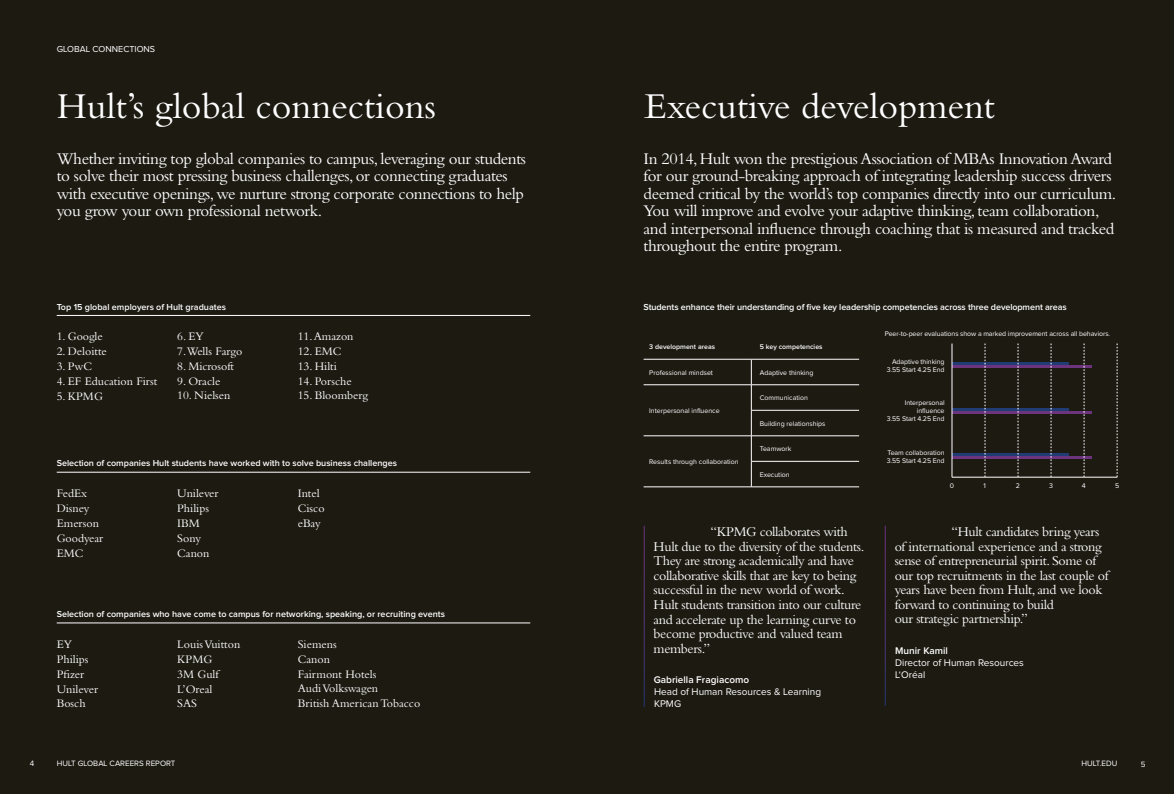
<style>
.page{position:relative;width:1174px;height:794px;background:#fff}
.page>*{position:absolute;margin:0;border:0;box-sizing:border-box;transform-origin:0 0}
.t1{font:38px "Bembo";color:#fff}
.t2{font:17px/17.5px "Bembo";letter-spacing:-.025em;color:#fff}
.t3{font:14px/14.5px "Bembo";letter-spacing:-.025em;color:#fff}
.t4{font:12px/14.8px "Bembo";color:#fff}
.t5{font:10px/12px "Proxima Nova";color:#fff}
.t6{font:600 10px "Proxima Nova";color:#fff}
.t7{font:600 9px "Proxima Nova";color:#fff}
.t8{font:9px "Proxima Nova";color:#fff}
.t9{font:8px "Proxima Nova";color:#fff}
.t10{font:7px/8px "Proxima Nova";letter-spacing:-.01em;color:#fff;text-align:right}
.t11{font:600 7px "Proxima Nova";color:#fff}
</style>
<div class="page">
<div style="left:587px;top:0;width:587px;height:794px;background:#1d1a12"></div>
<div style="left:0;top:0;width:587px;height:794px;background:#1d1a12"></div>
<hr style="left:57px;top:472px;width:473px;height:1px;background:#fff">
<hr style="left:57px;top:623px;width:473px;height:1px;background:#fff">
<hr style="left:57px;top:315px;width:473px;height:1px;background:#fff">
<hr style="left:884px;top:525px;width:1px;height:180px;background:#fff">
<hr style="left:643px;top:525px;width:1px;height:182px;background:#fff">
<hr style="left:643px;top:384px;width:108px;height:1px;background:#fff">
<hr style="left:751px;top:384px;width:108px;height:1px;background:#fff">
<hr style="left:751px;top:410px;width:108px;height:1px;background:#fff">
<hr style="left:643px;top:435px;width:108px;height:1px;background:#fff">
<hr style="left:751px;top:435px;width:108px;height:1px;background:#fff">
<hr style="left:751px;top:461px;width:108px;height:1px;background:#fff">
<svg style="left:751px;top:360px;width:1px;height:126px"></svg>
<hr style="left:643px;top:486px;width:108px;height:1px;background:#fff">
<hr style="left:751px;top:486px;width:108px;height:1px;background:#fff">
<hr style="left:643px;top:359px;width:108px;height:1px;background:#fff">
<hr style="left:751px;top:359px;width:108px;height:1px;background:#fff">
<hr style="left:951px;top:362px;width:117px;height:3px;background:#213b74">
<hr style="left:951px;top:408px;width:117px;height:3px;background:#213b74">
<hr style="left:951px;top:453px;width:117px;height:3px;background:#213b74">
<hr style="left:951px;top:365px;width:140px;height:3px;background:#6b347d">
<hr style="left:951px;top:411px;width:140px;height:2px;background:#6b347d">
<hr style="left:951px;top:456px;width:140px;height:3px;background:#6b347d">
<hr style="left:951px;top:477px;width:166px;height:1px;background:#fff">
<hr style="left:951px;top:343px;width:1px;height:134px;background:#fff">
<svg style="left:984px;top:343px;width:1px;height:134px"></svg>
<svg style="left:1017px;top:343px;width:1px;height:134px"></svg>
<svg style="left:1050px;top:343px;width:1px;height:134px"></svg>
<svg style="left:1083px;top:343px;width:1px;height:134px"></svg>
<svg style="left:1116px;top:343px;width:1px;height:134px"></svg>
<p class="t8" style="left:57px;top:45px;width:100px">GLOBAL CONNECTIONS</p>
<h1 class="t1" style="left:57px;top:84px;width:381px">Hult’s global connections</h1>
<p class="t2" style="left:57px;top:149px;width:471px">Whether inviting top global companies to campus, leveraging our students to solve their most pressing business challenges, or connecting graduates with executive openings, we nurture strong corporate connections to help you grow your own professional network.</p>
<p class="t7" style="left:57px;top:302px;width:171px">Top 15 global employers of Hult graduates</p>
<p class="t4" style="left:57px;top:329px;width:48px">1. Google</p>
<p class="t4" style="left:57px;top:343px;width:52px">2. Deloitte</p>
<p class="t4" style="left:57px;top:358px;width:37px">3. PwC</p>
<p class="t4" style="left:57px;top:373px;width:102px">4. EF Education First</p>
<p class="t4" style="left:57px;top:388px;width:48px">5. KPMG</p>
<p class="t4" style="left:177px;top:329px;width:67px">6. EY<br>7.Wells Fargo</p>
<p class="t4" style="left:177px;top:358px;width:58px">8. Microsoft</p>
<p class="t4" style="left:177px;top:373px;width:45px">9. Oracle</p>
<p class="t4" style="left:177px;top:388px;width:55px">10. Nielsen</p>
<p class="t4" style="left:298px;top:329px;width:57px">11. Amazon</p>
<p class="t4" style="left:298px;top:343px;width:45px">12. EMC</p>
<p class="t4" style="left:298px;top:358px;width:41px">13. Hilti</p>
<p class="t4" style="left:298px;top:373px;width:55px">14. Porsche</p>
<p class="t4" style="left:298px;top:388px;width:72px">15. Bloomberg</p>
<p class="t7" style="left:57px;top:459px;width:342px">Selection of companies Hult students have worked with to solve business challenges</p>
<p class="t4" style="left:57px;top:486px;width:48px">FedEx<br>Disney<br>Emerson<br>Goodyear<br>EMC</p>
<p class="t4" style="left:177px;top:486px;width:43px">Unilever<br>Philips<br>IBM<br>Sony<br>Canon</p>
<p class="t4" style="left:298px;top:486px;width:28px">Intel<br>Cisco eBay</p>
<p class="t7" style="left:57px;top:610px;width:390px">Selection of companies who have come to campus for networking, speaking, or recruiting events</p>
<p class="t4" style="left:57px;top:636px;width:43px">EY<br>Philips<br>Pfizer<br>Unilever<br>Bosch</p>
<p class="t4" style="left:177px;top:636px;width:65px">Louis Vuitton<br>KPMG<br>3M Gulf<br>L’Oreal<br>SAS</p>
<p class="t4" style="left:298px;top:636px;width:124px">Siemens<br>Canon<br>Fairmont Hotels<br>Audi Volkswagen<br>British American Tobacco</p>
<h1 class="t1" style="left:644px;top:84px;width:352px">Executive development</h1>
<p class="t2" style="left:643px;top:149px;width:474px">In 2014, Hult won the prestigious Association of MBAs Innovation Award for our ground-breaking approach of integrating leadership success drivers deemed critical by the world’s top companies directly into our curriculum.<br>You will improve and evolve your adaptive thinking, team collaboration, and interpersonal influence through coaching that is measured and tracked throughout the entire program.</p>
<p class="t7" style="left:643px;top:302px;width:424px">Students enhance their understanding of five key leadership competencies across three development areas</p>
<p class="t11" style="left:649px;top:344px;width:67px">3 development areas</p>
<p class="t11" style="left:760px;top:344px;width:64px">5 key competencies</p>
<p class="t10" style="left:649px;top:369px;width:65px">Professional mindset</p>
<p class="t10" style="left:760px;top:369px;width:55px">Adaptive thinking</p>
<p class="t10" style="left:649px;top:407px;width:72px">Interpersonal influence</p>
<p class="t10" style="left:760px;top:394px;width:50px">Communication</p>
<p class="t10" style="left:760px;top:420px;width:67px">Building relationships</p>
<p class="t10" style="left:649px;top:458px;width:91px">Results through collaboration</p>
<p class="t10" style="left:760px;top:445px;width:33px">Teamwork</p>
<p class="t10" style="left:760px;top:471px;width:31px">Execution</p>
<p class="t3" style="left:653px;top:524px;width:212px;text-indent:57px">“KPMG collaborates with Hult due to the diversity of the students.<br>They are strong academically and have collaborative skills that are key to being successful in the new world of work.<br>Hult students transition into our culture and accelerate up the learning curve to become productive and valued team members.”</p>
<p class="t6" style="left:653px;top:675px;width:97px">Gabriella Fragiacomo</p>
<p class="t5" style="left:654px;top:686px;width:169px">Head of Human Resources &amp; Learning<br>KPMG</p>
<p class="t10" style="left:884px;top:330px;width:227px">Peer-to-peer evaluations show a marked improvement across all behaviors.</p>
<p class="t10" style="left:887px;top:358px;width:59px">Adaptive thinking<br>3.55 Start 4.25 End</p>
<p class="t10" style="left:887px;top:399px;width:59px">Interpersonal influence<br>3.55 Start 4.25 End</p>
<p class="t10" style="left:887px;top:449px;width:59px;text-align:left">Team collaboration<br>3.55 Start 4.25 End</p>
<p class="t10" style="left:949px;top:482px;width:6px">0</p>
<p class="t10" style="left:983px;top:482px;width:4px">1</p>
<p class="t10" style="left:1015px;top:482px;width:6px">2</p>
<p class="t10" style="left:1049px;top:482px;width:5px">3</p>
<p class="t10" style="left:1082px;top:482px;width:5px">4</p>
<p class="t10" style="left:1115px;top:482px;width:6px">5</p>
<p class="t3" style="left:894px;top:524px;width:215px;text-indent:57px">“Hult candidates bring years of international experience and a strong sense of entrepreneurial spirit. Some of our top recruitments in the last couple of years have been from Hult, and we look forward to continuing to build<br>our strategic partnership.”</p>
<p class="t6" style="left:895px;top:646px;width:54px">Munir Kamil</p>
<p class="t5" style="left:895px;top:657px;width:130px">Director of Human Resources<br>L‘Oréal</p>
<p class="t9" style="left:30px;top:760px;width:6px">4</p>
<p class="t9" style="left:57px;top:760px;width:120px">HULT GLOBAL CAREERS REPORT</p>
<p class="t9" style="left:1081px;top:760px;width:37px">HULT.EDU</p>
<p class="t9" style="left:1140px;top:760px;width:6px">5</p>
</div>
